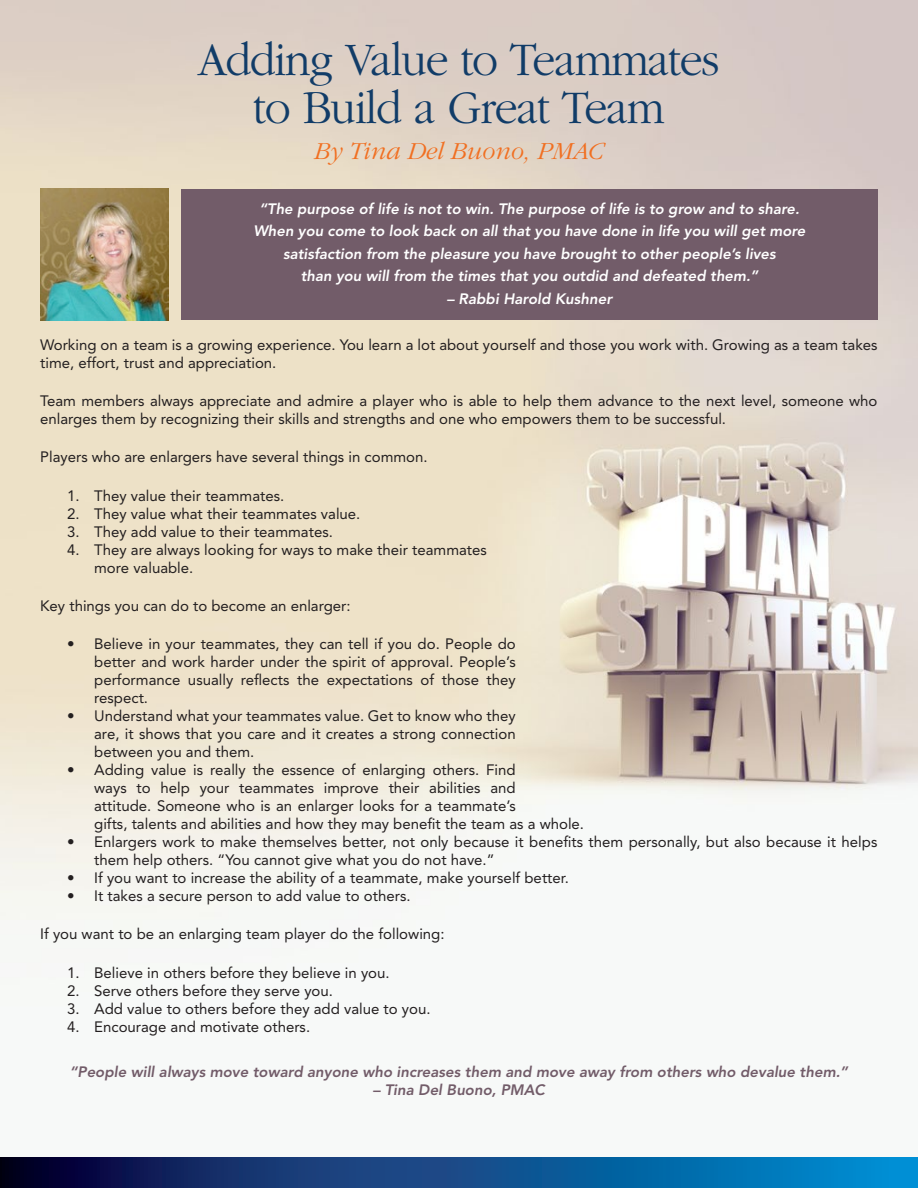
<style>
.page{position:relative;width:918px;height:1188px;background:#fff}
.page>*{position:absolute;margin:0;border:0;box-sizing:border-box;transform-origin:0 0}
.t1{font:300 48.45px/48px "ITC Garamond Std";letter-spacing:-.03em;color:#113c68;text-align:center;scale:.95 1}
.author{font:italic 300 25.5px "ITC Garamond Std";color:#f16f21}
.text{font:15px/18px "Avenir LT Std";color:#231f20}
.text-2{font:italic 800 15px/22.5px "Avenir LT Std";color:#fff;text-align:center}
.text-3{font:italic 800 15px "Avenir LT Std";color:#725c69}
</style>
<div class="page">
<img style="left:0;top:0;width:918px;height:1158px">
<svg style="left:0;top:1158px;width:918px;height:30px;background:#0b4b87"></svg>
<img style="left:40px;top:189px;width:129px;height:132px">
<div style="left:181px;top:189px;width:697px;height:130px;background:#725c69"></div>
<p class="t1" style="left:198px;top:36px;width:551px">Adding Value to Teammates to Build a Great Team</p>
<p class="author" style="left:314px;top:137px;width:291px">By Tina Del Buono, PMAC</p>
<p class="text-2" style="left:253px;top:198px;width:554px">“The purpose of life is not to win. The purpose of life is to grow and to share.<br>When you come to look back on all that you have done in life you will get more satisfaction from the pleasure you have brought to other people’s lives<br>than you will from the times that you outdid and defeated them.”</p>
<p class="text-2" style="left:447px;top:288px;width:167px">– Rabbi Harold Kushner</p>
<p class="text" style="left:40px;top:336px;width:839px">Working on a team is a growing experience. You learn a lot about yourself and those you work with. Growing as a team takes time, effort, trust and appreciation.</p>
<p class="text" style="left:40px;top:392px;width:839px">Team members always appreciate and admire a player who is able to help them advance to the next level, someone who enlarges them by recognizing their skills and strengths and one who empowers them to be successful.</p>
<p class="text" style="left:40px;top:448px;width:389px">Players who are enlargers have several things in common.</p>
<p class="text" style="left:67px;top:486px;width:219px">1. They value their teammates.</p>
<p class="text" style="left:67px;top:504px;width:295px">2. They value what their teammates value.</p>
<p class="text" style="left:67px;top:522px;width:267px">3. They add value to their teammates.</p>
<p class="text" style="left:94px;top:540px;width:394px;text-indent:-27px">4. They are always looking for ways to make their teammates more valuable.</p>
<p class="text" style="left:40px;top:597px;width:312px">Key things you can do to become an enlarger:</p>
<p class="text" style="left:94px;top:635px;width:423px;text-align:justify;text-indent:-27px">• Believe in your teammates, they can tell if you do. People do better and work harder under the spirit of approval. People’s performance usually reflects the expectations of those they respect.</p>
<p class="text" style="left:94px;top:707px;width:423px;text-align:justify;text-indent:-27px">• Understand what your teammates value. Get to know who they are, it shows that you care and it creates a strong connection between you and them.</p>
<p class="text" style="left:94px;top:761px;width:491px;text-indent:-27px">• Adding value is really the essence of enlarging others. Find<br>ways to help your teammates improve their abilities and<br>attitude. Someone who is an enlarger looks for a teammate’s<br>gifts, talents and abilities and how they may benefit the team as a whole.</p>
<p class="text" style="left:94px;top:833px;width:785px;text-indent:-27px">• Enlargers work to make themselves better, not only because it benefits them personally, but also because it helps them help others. “You cannot give what you do not have.”</p>
<p class="text" style="left:67px;top:869px;width:503px">• If you want to increase the ability of a teammate, make yourself better.</p>
<p class="text" style="left:67px;top:887px;width:345px">• It takes a secure person to add value to others.</p>
<p class="text" style="left:40px;top:925px;width:406px">If you want to be an enlarging team player do the following:</p>
<p class="text" style="left:67px;top:963px;width:324px">1. Believe in others before they believe in you.</p>
<p class="text" style="left:67px;top:981px;width:267px">2. Serve others before they serve you.</p>
<p class="text" style="left:67px;top:999px;width:365px">3. Add value to others before they add value to you.</p>
<p class="text" style="left:67px;top:1017px;width:245px">4. Encourage and motivate others.</p>
<p class="text-3" style="left:70px;top:1062px;width:780px">“People will always move toward anyone who increases them and move away from others who devalue them.”</p>
<p class="text-3" style="left:373px;top:1080px;width:174px">– Tina Del Buono, PMAC</p>
</div>
